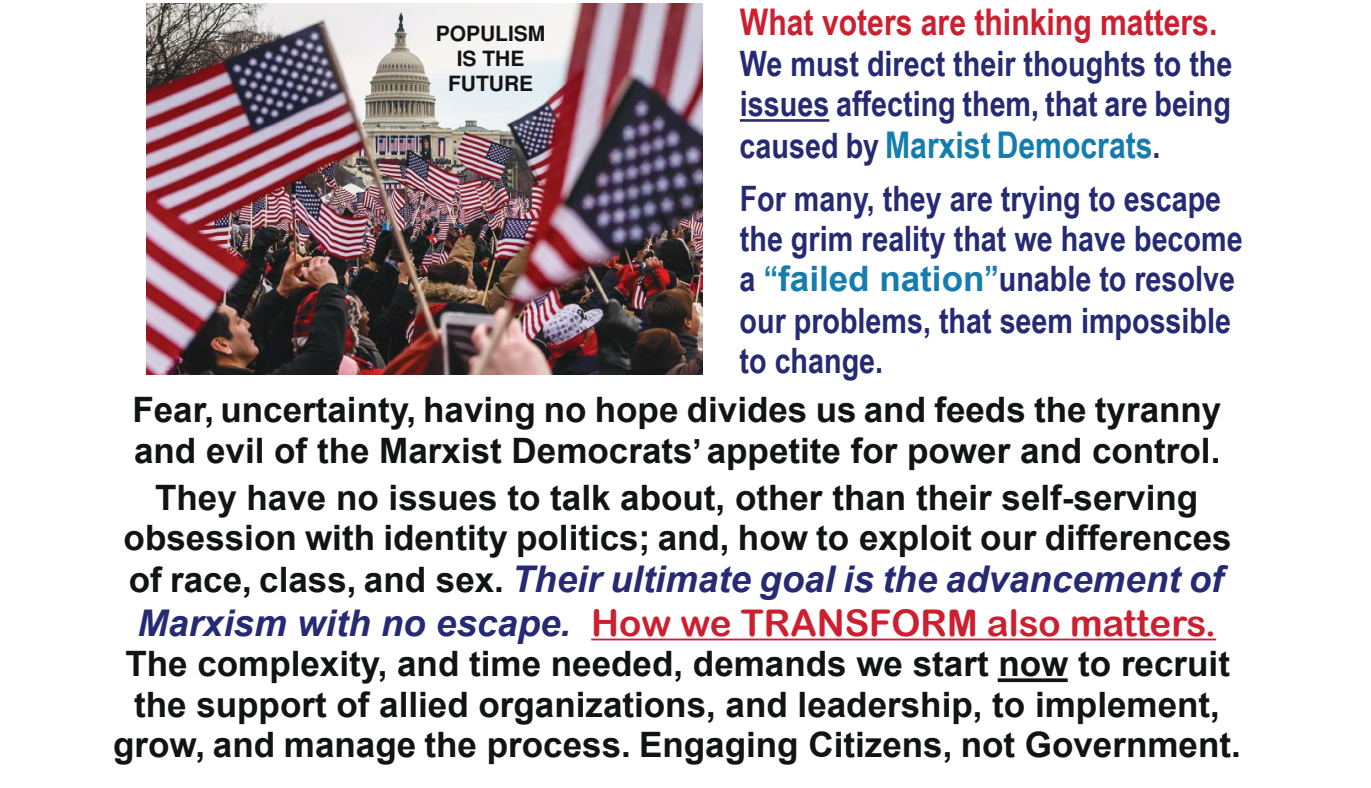
<style>
.page{position:relative;width:1371px;height:788px;background:#fff}
.page>*{position:absolute;margin:0;border:0;box-sizing:border-box;transform-origin:0 0}
.t1{font:italic 700 36.75px "Arial";color:#252a73}
.t2{font:36.75px "Arial Rounded MT Bold";color:#cc2031}
.t3{font:700 36.75px "Arial Narrow";color:#cc2031}
.t4{font:700 36.75px "Arial Narrow";color:#147dae}
.t5{font:700 35px/40.2px "Arial";color:#121314;text-align:center}
.t6{font:700 35px/40.6px "Arial Narrow";color:#252a73}
.t7{font:700 21px/25.2px "Helvetica";color:#121314;text-align:center}
.s1{font-size:35px;color:#252a73}
.s2{color:#147dae}
.s3{font-family:"Arial";color:#147dae}
.s4{font-size:33.25px}
.s5{font-style:normal;font-size:35px;color:#121314}
.s6{font-family:"Arial";font-weight:700;font-style:italic;color:#252a73}
</style>
<div class="page">
<hr style="left:740px;top:119px;width:89px;height:3px;background:#252a73">
<hr style="left:591px;top:638px;width:625px;height:2px;background:#cc2031">
<svg style="left:997px;top:678px;width:70px;height:4px"></svg>
<img style="left:147px;top:4px;width:555px;height:370px">
<p class="t3" style="left:740px;top:-5px;width:479px">What voters are thinking matters.</p>
<p class="t6" style="left:740px;top:42px;width:494px">We must direct their thoughts to the issues affecting them, that are being</p>
<p class="t4" style="left:739px;top:117px;width:422px"><span class="s1">caused by</span> Marxist Democrats<span class="s1">.</span></p>
<p class="t6" style="left:739px;top:176px;width:504px">For many, they are trying to escape the grim reality that we have become a <span class="s2">“</span><span class="s3">failed nation</span><span class="s2">”</span>unable to resolve our problems, that seem impossible to change.</p>
<p class="t5" style="left:132px;top:391px;width:1090px;text-align:left">Fear, uncertainty, having no hope divides us and feeds the tyranny and evil of the Marxist Democrats<span class="s4">’</span>appetite for power and control.</p>
<p class="t5" style="left:124px;top:478px;width:1109px">They have no issues to talk about, other than their self-serving obsession with identity politics; and, how to exploit our differences</p>
<p class="t1" style="left:129px;top:555px;width:1096px"><span class="s5">of race, class, and sex.</span> Their ultimate goal is the advancement of</p>
<p class="t2" style="left:138px;top:601px;width:1080px"><span class="s6">Marxism with no escape.</span> How we TRANSFORM also matters.</p>
<p class="t5" style="left:113px;top:645px;width:1129px">The complexity, and time needed, demands we start now to recruit the support of allied organizations, and leadership, to implement, grow, and manage the process. Engaging Citizens, not Government.</p>
<p class="t7" style="left:436px;top:21px;width:111px">POPULISM<br>IS THE<br>FUTURE</p>
</div>
